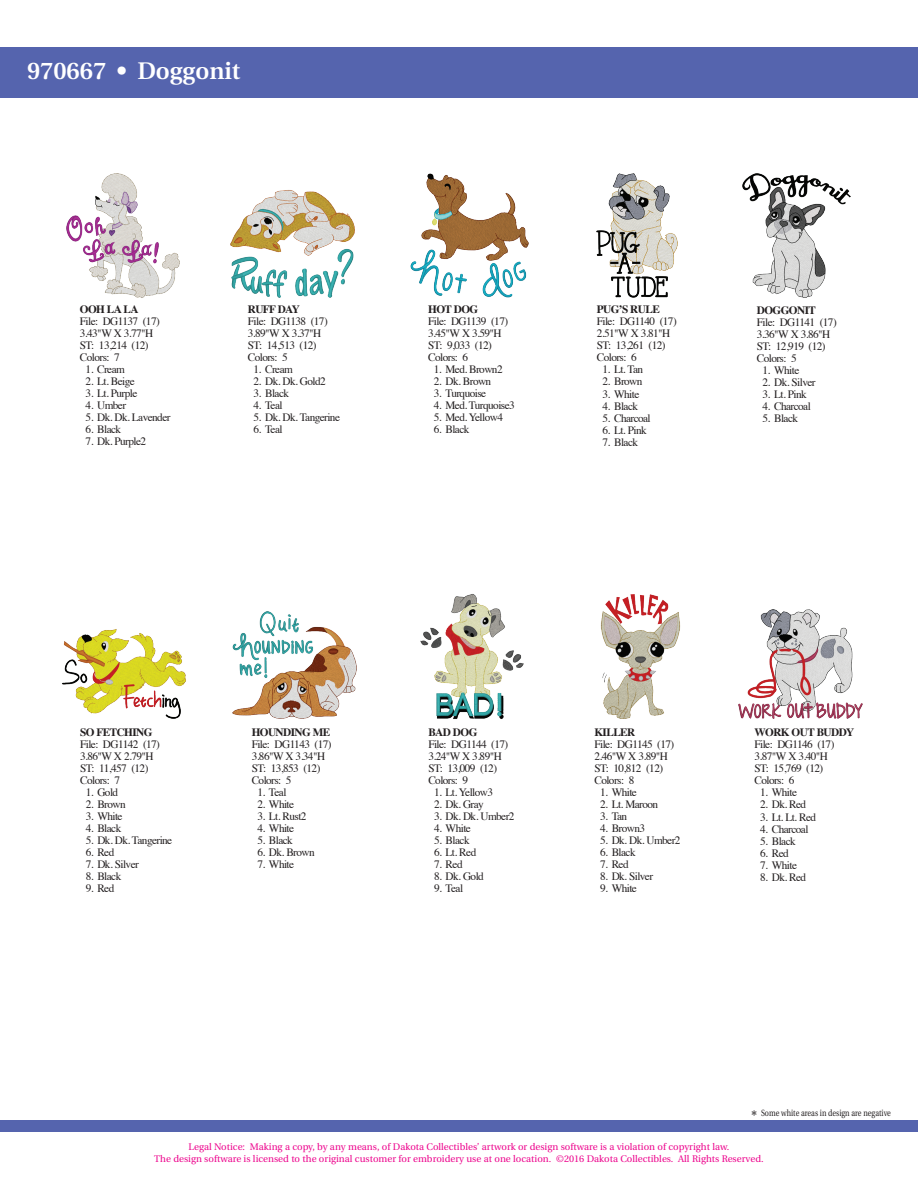
<style>
.page{position:relative;width:918px;height:1188px;background:#fff}
.page>*{position:absolute;margin:0;border:0;box-sizing:border-box;transform-origin:0 0}
.t1{font:600 24px "Utopia";color:#fff}
.t2{font:11.25px/12px "Times";letter-spacing:-.05em;color:#231f20}
.t3{font:700 11.25px "Times";letter-spacing:-.05em;color:#231f20}
.t4{font:9.6px/12px "Utopia";color:#ed028c;text-align:center}
.t5{font:9px "Utopia";color:#231f20;scale:.8 1}
.s1{font-size:15px}
</style>
<div class="page">
<div style="left:0;top:1120px;width:918px;height:12px;background:#5564ae"></div>
<div style="left:0;top:48px;width:918px;height:50px;background:#5564ae"></div>
<img style="left:66px;top:173px;width:114px;height:125px">
<img style="left:62px;top:629px;width:124px;height:90px">
<img style="left:410px;top:173px;width:119px;height:125px">
<img style="left:420px;top:594px;width:104px;height:125px">
<img style="left:230px;top:190px;width:125px;height:108px">
<img style="left:232px;top:611px;width:125px;height:108px">
<img style="left:596px;top:173px;width:82px;height:125px">
<img style="left:600px;top:594px;width:81px;height:125px">
<img style="left:742px;top:173px;width:109px;height:125px">
<img style="left:738px;top:609px;width:125px;height:110px">
<h1 class="t1" style="left:27px;top:58px;width:215px">970667 • Doggonit</h1>
<p class="t3" style="left:80px;top:299px;width:60px">OOH LA LA</p>
<p class="t2" style="left:80px;top:314px;width:81px">File: DG1137 (17)<br>3.43"W X 3.77"H<br>ST: 13,214 (12)<br>Colors: 7</p>
<p class="t2" style="left:86px;top:363px;width:41px">1. Cream</p>
<p class="t2" style="left:86px;top:375px;width:51px">2. Lt. Beige</p>
<p class="t2" style="left:86px;top:387px;width:53px">3. Lt. Purple</p>
<p class="t2" style="left:86px;top:399px;width:42px">4. Umber</p>
<p class="t2" style="left:86px;top:411px;width:86px">5. Dk. Dk. Lavender</p>
<p class="t2" style="left:86px;top:423px;width:37px">6. Black</p>
<p class="t2" style="left:86px;top:435px;width:62px">7. Dk. Purple2</p>
<p class="t3" style="left:248px;top:299px;width:54px">RUFF DAY</p>
<p class="t2" style="left:248px;top:315px;width:81px">File: DG1138 (17)<br>3.89"W X 3.37"H<br>ST: 14,513 (12)<br>Colors: 5</p>
<p class="t2" style="left:254px;top:363px;width:41px">1. Cream</p>
<p class="t2" style="left:254px;top:375px;width:74px">2. Dk. Dk. Gold2</p>
<p class="t2" style="left:254px;top:387px;width:37px">3. Black</p>
<p class="t2" style="left:254px;top:399px;width:31px">4. Teal</p>
<p class="t2" style="left:254px;top:411px;width:88px">5. Dk. Dk. Tangerine</p>
<p class="t2" style="left:254px;top:423px;width:31px">6. Teal</p>
<p class="t3" style="left:428px;top:299px;width:52px">HOT DOG</p>
<p class="t2" style="left:428px;top:315px;width:81px">File: DG1139 (17)<br>3.45"W X 3.59"H<br>ST: 9,033 (12)<br>Colors: 6</p>
<p class="t2" style="left:434px;top:363px;width:70px">1. Med. Brown2</p>
<p class="t2" style="left:434px;top:375px;width:59px">2. Dk. Brown</p>
<p class="t2" style="left:434px;top:387px;width:54px">3. Turquoise</p>
<p class="t2" style="left:434px;top:399px;width:82px">4. Med. Turquoise3</p>
<p class="t2" style="left:434px;top:411px;width:71px">5. Med. Yellow4</p>
<p class="t2" style="left:434px;top:423px;width:37px">6. Black</p>
<p class="t3" style="left:597px;top:299px;width:65px">PUG’S RULE</p>
<p class="t2" style="left:597px;top:315px;width:81px">File: DG1140 (17)<br>2.51"W X 3.81"H<br>ST: 13,261 (12)<br>Colors: 6</p>
<p class="t2" style="left:603px;top:363px;width:42px">1. Lt. Tan</p>
<p class="t2" style="left:603px;top:375px;width:41px">2. Brown</p>
<p class="t2" style="left:603px;top:387px;width:38px">3. White</p>
<p class="t2" style="left:603px;top:399px;width:37px">4. Black</p>
<p class="t2" style="left:603px;top:411px;width:50px">5. Charcoal</p>
<p class="t2" style="left:603px;top:423px;width:46px">6. Lt. Pink</p>
<p class="t2" style="left:603px;top:435px;width:37px">7. Black</p>
<p class="t3" style="left:757px;top:299px;width:61px">DOGGONIT</p>
<p class="t2" style="left:757px;top:315px;width:81px">File: DG1141 (17)<br>3.36"W X 3.86"H<br>ST: 12,919 (12)<br>Colors: 5</p>
<p class="t2" style="left:763px;top:363px;width:38px">1. White</p>
<p class="t2" style="left:763px;top:375px;width:55px">2. Dk. Silver</p>
<p class="t2" style="left:763px;top:387px;width:46px">3. Lt. Pink</p>
<p class="t2" style="left:763px;top:399px;width:50px">4. Charcoal</p>
<p class="t2" style="left:763px;top:411px;width:37px">5. Black</p>
<p class="t3" style="left:80px;top:722px;width:74px">SO FETCHING</p>
<p class="t2" style="left:80px;top:737px;width:81px">File: DG1142 (17)<br>3.86"W X 2.79"H<br>ST: 11,457 (12)<br>Colors: 7</p>
<p class="t2" style="left:86px;top:785px;width:34px">1. Gold</p>
<p class="t2" style="left:86px;top:797px;width:41px">2. Brown</p>
<p class="t2" style="left:86px;top:809px;width:38px">3. White</p>
<p class="t2" style="left:86px;top:821px;width:37px">4. Black</p>
<p class="t2" style="left:86px;top:833px;width:88px">5. Dk. Dk. Tangerine</p>
<p class="t2" style="left:86px;top:845px;width:30px">6. Red</p>
<p class="t2" style="left:86px;top:857px;width:55px">7. Dk. Silver</p>
<p class="t2" style="left:86px;top:869px;width:37px">8. Black</p>
<p class="t2" style="left:86px;top:881px;width:30px">9. Red</p>
<p class="t3" style="left:252px;top:722px;width:80px">HOUNDING ME</p>
<p class="t2" style="left:252px;top:738px;width:81px">File: DG1143 (17)<br>3.86"W X 3.34"H<br>ST: 13,853 (12)<br>Colors: 5</p>
<p class="t2" style="left:257px;top:786px;width:31px">1. Teal</p>
<p class="t2" style="left:257px;top:798px;width:38px">2. White</p>
<p class="t2" style="left:257px;top:810px;width:51px">3. Lt. Rust2</p>
<p class="t2" style="left:257px;top:822px;width:38px">4. White</p>
<p class="t2" style="left:257px;top:834px;width:37px">5. Black</p>
<p class="t2" style="left:257px;top:846px;width:59px">6. Dk. Brown</p>
<p class="t2" style="left:257px;top:858px;width:38px">7. White</p>
<p class="t3" style="left:428px;top:722px;width:51px">BAD DOG</p>
<p class="t2" style="left:428px;top:737px;width:81px">File: DG1144 (17)<br>3.24"W X 3.89"H<br>ST: 13,009 (12)<br>Colors: 9</p>
<p class="t2" style="left:434px;top:786px;width:61px">1. Lt. Yellow3</p>
<p class="t2" style="left:434px;top:798px;width:51px">2. Dk. Gray</p>
<p class="t2" style="left:434px;top:810px;width:82px">3. Dk. Dk. Umber2</p>
<p class="t2" style="left:434px;top:822px;width:38px">4. White</p>
<p class="t2" style="left:434px;top:834px;width:37px">5. Black</p>
<p class="t2" style="left:434px;top:846px;width:44px">6. Lt. Red</p>
<p class="t2" style="left:434px;top:858px;width:30px">7. Red</p>
<p class="t2" style="left:434px;top:870px;width:51px">8. Dk. Gold</p>
<p class="t2" style="left:434px;top:882px;width:31px">9. Teal</p>
<p class="t3" style="left:594px;top:722px;width:42px">KILLER</p>
<p class="t2" style="left:594px;top:738px;width:81px">File: DG1145 (17)<br>2.46"W X 3.89"H<br>ST: 10,812 (12)<br>Colors: 8</p>
<p class="t2" style="left:600px;top:786px;width:38px">1. White</p>
<p class="t2" style="left:600px;top:798px;width:60px">2. Lt. Maroon</p>
<p class="t2" style="left:600px;top:810px;width:29px">3. Tan</p>
<p class="t2" style="left:600px;top:822px;width:46px">4. Brown3</p>
<p class="t2" style="left:600px;top:834px;width:82px">5. Dk. Dk. Umber2</p>
<p class="t2" style="left:600px;top:846px;width:37px">6. Black</p>
<p class="t2" style="left:600px;top:858px;width:30px">7. Red</p>
<p class="t2" style="left:600px;top:870px;width:55px">8. Dk. Silver</p>
<p class="t2" style="left:600px;top:882px;width:38px">9. White</p>
<p class="t3" style="left:755px;top:722px;width:101px">WORK OUT BUDDY</p>
<p class="t2" style="left:755px;top:738px;width:81px">File: DG1146 (17)<br>3.87"W X 3.40"H<br>ST: 15,769 (12)<br>Colors: 6</p>
<p class="t2" style="left:760px;top:786px;width:38px">1. White</p>
<p class="t2" style="left:760px;top:798px;width:47px">2. Dk. Red</p>
<p class="t2" style="left:760px;top:810px;width:57px">3. Lt. Lt. Red</p>
<p class="t2" style="left:760px;top:822px;width:50px">4. Charcoal</p>
<p class="t2" style="left:760px;top:834px;width:37px">5. Black</p>
<p class="t2" style="left:760px;top:846px;width:30px">6. Red</p>
<p class="t2" style="left:760px;top:858px;width:38px">7. White</p>
<p class="t2" style="left:760px;top:870px;width:47px">8. Dk. Red</p>
<p class="t5" style="left:751px;top:1108px;width:176px"><span class="s1">*</span> Some white areas in design are negative</p>
<p class="t4" style="left:154px;top:1141px;width:611px">Legal Notice: Making a copy, by any means, of Dakota Collectibles’ artwork or design software is a violation of copyright law.<br>The design software is licensed to the original customer for embroidery use at one location. ©2016 Dakota Collectibles. All Rights Reserved.</p>
</div>
